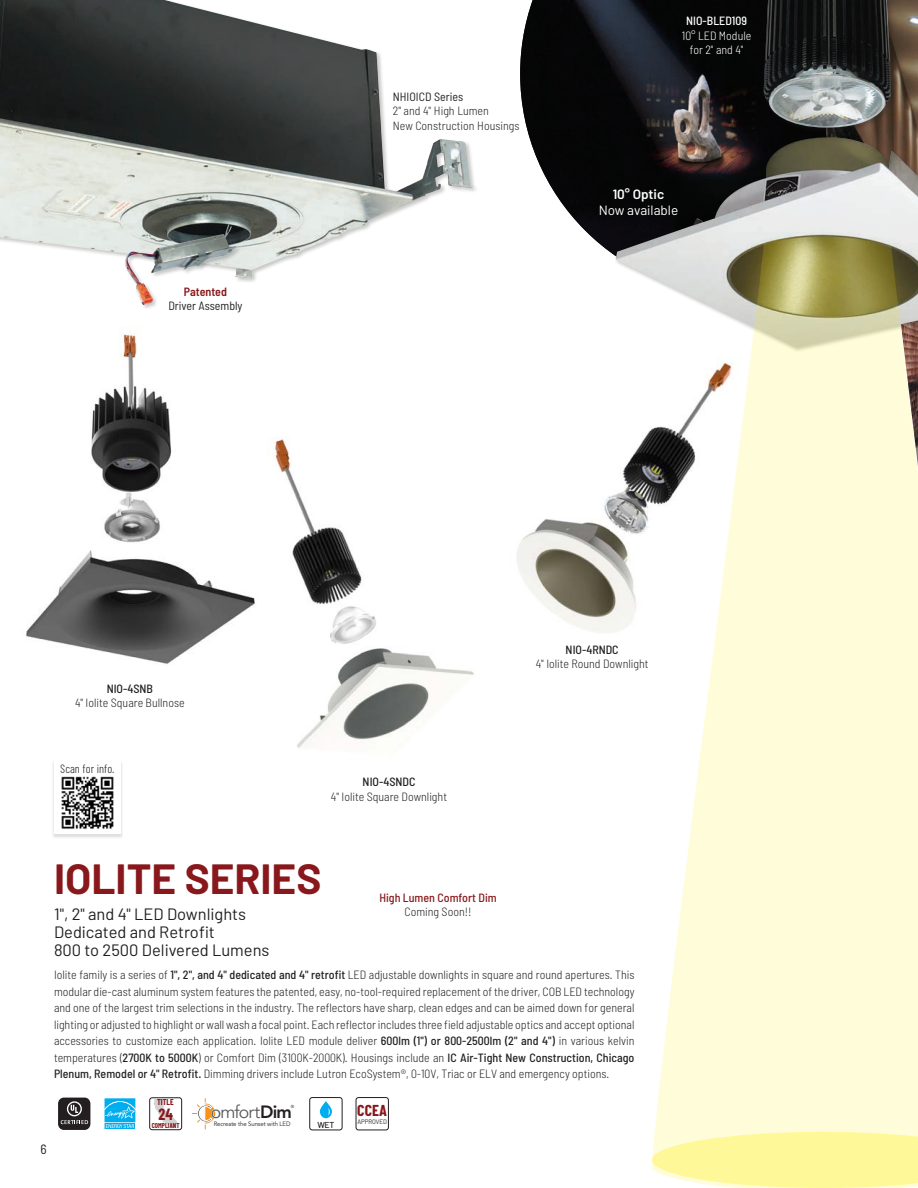
<style>
.page{position:relative;width:918px;height:1188px;background:#fff}
.page>*{position:absolute;margin:0;border:0;box-sizing:border-box;transform-origin:0 0}
.Product_Title{font:700 42.3px "Barlow";color:#88181b}
.t1{font:17.7px "Avenir LT Std";letter-spacing:-.05em;color:#57585a}
.Product_Subtitle{font:16.5px/18px "Barlow";color:#231f20}
.t2{font:700 16.35px "Barlow Condensed";color:#88181b;scale:.96 1}
.t3{font:700 15.9px "Barlow Condensed";color:#88181b}
.Product_Subtitle-2{font:13.5px/16.2px "Barlow";color:#fff;text-align:center}
.t4{font:semi-condensed 13.5px "Barlow";color:#231f20}
.Product_Text{font:300 semi-condensed 12px/16.5px "Barlow";color:#231f20;text-align:center}
.t5{font:semi-condensed 12px/14.4px "Barlow";color:#231f20;text-align:center}
.t6{font:300 semi-condensed 12px/14.4px "Barlow";color:#fff;text-align:center}
.Product_Subtitle-3{font:500 semi-condensed 12px/14.4px "Barlow";color:#88181b;text-align:center}
.t7{font:300 12px "Barlow Condensed";color:#231f20}
.t8{font:500 8.7px "Barlow";color:#231f20}
.t9{font:700 8.55px "Barlow Condensed";color:#88181b;scale:.96 1}
.t10{font:700 7.05px "Barlow Condensed";color:#88181b;scale:.96 1}
.t11{font:6.45px "Barlow";color:#231f20;scale:.95 1}
.t12{font:6.3px "Avenir LT Std";letter-spacing:-.01em;color:#231f20;scale:.95 1}
.t13{font:4.35px "Avenir LT Std";color:#231f20}
.s1{font-weight:600;color:#88181b}
.s2{font-weight:500}
.s3{font-weight:600}
.s4{font-weight:300;color:#231f20}
.s5{font-weight:800;color:#231f20}
</style>
<div class="page">
<img style="left:273px;top:430px;width:377px;height:318px">
<img style="left:520px;top:0;width:306px;height:256px">
<img style="left:826px;top:0;width:92px;height:136px">
<img style="left:25px;top:334px;width:230px;height:330px">
<img style="left:0;top:0;width:473px;height:278px">
<div style="left:124px;top:223px;width:117px;height:87px;background:#231f20;opacity:.25"></div>
<img style="left:124px;top:224px;width:112px;height:81px">
<div style="left:51px;top:760px;width:72px;height:79px;background:#231f20;opacity:.15"></div>
<div style="left:54px;top:760px;width:67px;height:74px;background:#fff"></div>
<img style="left:61px;top:776px;width:53px;height:53px">
<div style="left:763px;top:0;width:134px;height:133px;background:#231f20;opacity:.25"></div>
<img style="left:764px;top:0;width:127px;height:128px">
<img style="left:616px;top:137px;width:302px;height:142px">
<svg style="left:650px;top:236px;width:268px;height:896px;fill:#fffcd9"></svg>
<svg style="left:652px;top:1132px;width:266px;height:56px;background:#fff8a3"></svg>
<svg style="left:192px;top:1099px;width:24px;height:30px"></svg>
<svg style="left:104px;top:1098px;width:32px;height:31px"></svg>
<svg style="left:309px;top:1097px;width:34px;height:34px"></svg>
<svg style="left:355px;top:1097px;width:34px;height:34px"></svg>
<div style="left:58px;top:1098px;width:32px;height:32px;background:#231f20;border-radius:6px"></div>
<svg style="left:61px;top:1101px;width:27px;height:23px"></svg>
<svg style="left:149px;top:1097px;width:33px;height:33px"></svg>
<p class="t5" style="left:168px;top:284px;width:76px"><span class="s1">Patented<br></span>Driver Assembly</p>
<p class="t5" style="left:393px;top:89px;width:72px">NHIOICD Series</p>
<p class="Product_Text" style="left:393px;top:103px;width:128px;line-height:14.4px;text-align:left">2" and 4" High Lumen<br>New Construction Housings</p>
<p class="t6" style="left:682px;top:13px;width:71px"><span class="s2">NIO-BLED109<br></span>10° LED Module for 2" and 4"</p>
<p class="Product_Subtitle-2" style="left:599px;top:185px;width:81px"><span class="s3">10° Optic<br></span>Now available</p>
<p class="Product_Text" style="left:75px;top:681px;width:111px;line-height:14.4px"><span class="s2">NIO-4SNB<br></span>4" Iolite Square Bullnose</p>
<p class="t7" style="left:60px;top:761px;width:56px">Scan for info.</p>
<p class="Product_Text" style="left:331px;top:775px;width:118px;line-height:14.4px"><span class="s2">NIO-4SNDC<br></span>4" Iolite Square Downlight</p>
<p class="Product_Text" style="left:536px;top:642px;width:114px;line-height:14.4px"><span class="s2">NIO-4RNDC<br></span>4" Iolite Round Downlight</p>
<p class="t4" style="left:40px;top:1141px;width:8px">6</p>
<p class="Product_Title" style="left:54px;top:852px;width:269px">IOLITE SERIES</p>
<p class="Product_Subtitle" style="left:54px;top:905px;width:217px">1", 2" and 4" LED Downlights<br>Dedicated and Retrofit<br>800 to 2500 Delivered Lumens</p>
<p class="Product_Subtitle-3" style="left:379px;top:890px;width:119px">High Lumen Comfort Dim<br><span class="s4">Coming Soon!!</span></p>
<p class="Product_Text" style="left:54px;top:967px;width:582px;text-align:justify">Iolite family is a series of <span class="s2">1", 2", and 4" dedicated and 4" retrofit</span> LED adjustable downlights in square and round apertures. This modular die-cast aluminum system features the patented, easy, no-tool-required replacement of the driver, COB LED technology and one of the largest trim selections in the industry. The reflectors have sharp, clean edges and can be aimed down for general lighting or adjusted to highlight or wall wash a focal point. Each reflector includes three field adjustable optics and accept optional accessories to customize each application. Iolite LED module deliver <span class="s2">600lm (1") or 800-2500lm (2" and 4")</span> in various kelvin temperatures (<span class="s2">2700K to 5000K</span>) or Comfort Dim (3100K-2000K). Housings include an <span class="s2">IC Air-Tight New Construction, Chicago Plenum, Remodel or 4" Retrofit.</span> Dimming drivers include Lutron EcoSystem®, 0-10V, Triac or ELV and emergency options.</p>
<p class="t9" style="left:157px;top:1097px;width:19px">TITLE</p>
<p class="t2" style="left:158px;top:1103px;width:16px">24</p>
<p class="t10" style="left:152px;top:1121px;width:31px">COMPLIANT</p>
<p class="t1" style="left:211px;top:1102px;width:83px">omfort<span class="s5">Dim</span></p>
<p class="t12" style="left:214px;top:1121px;width:82px">Recreate the Sunset with LED</p>
<p class="t13" style="left:291px;top:1104px;width:5px">®</p>
<p class="t8" style="left:317px;top:1119px;width:19px">WET</p>
<p class="t3" style="left:357px;top:1100px;width:31px">CCEA</p>
<p class="t11" style="left:357px;top:1118px;width:33px">APPROVED</p>
</div>
